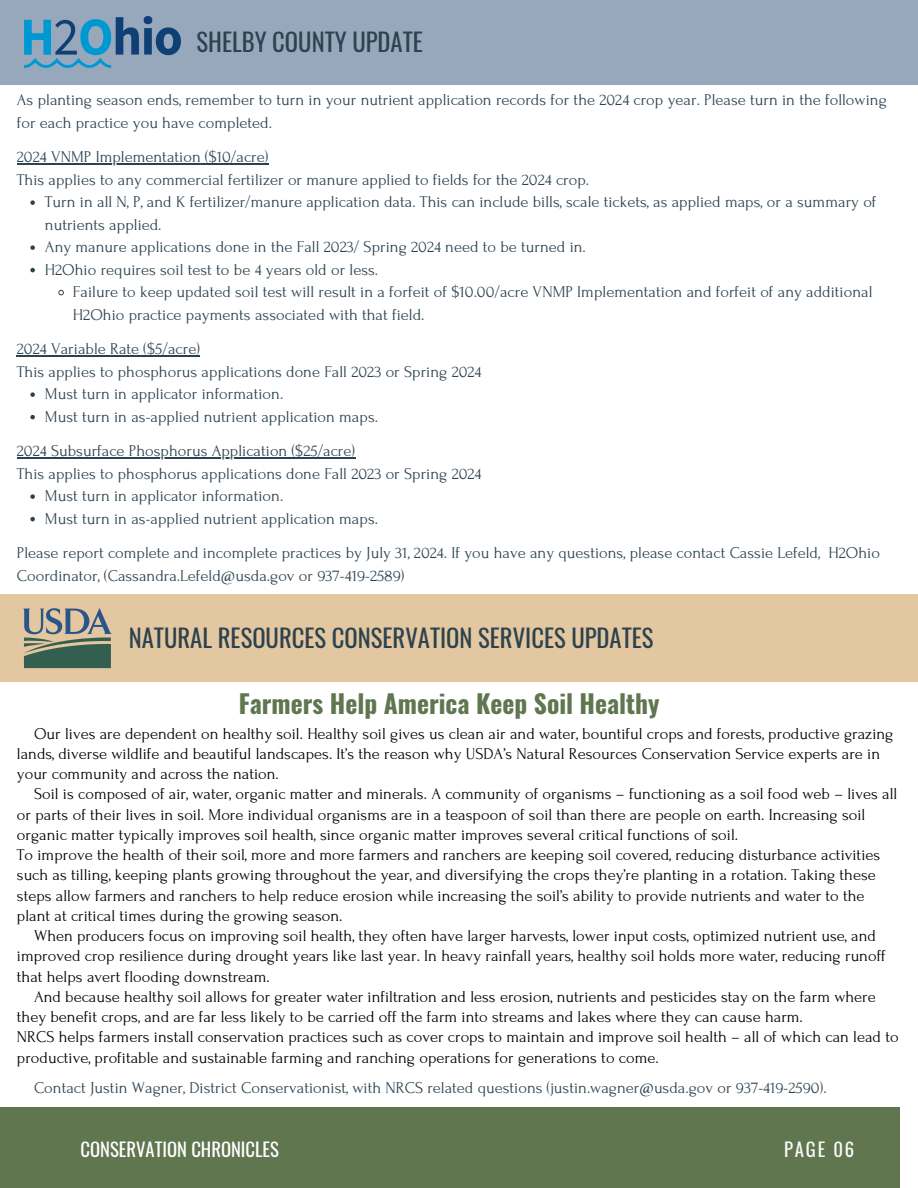
<style>
.page{position:relative;width:918px;height:1188px;background:#fff}
.page>*{position:absolute;margin:0;border:0;box-sizing:border-box;transform-origin:0 0}
.t1{font:700 25.5px "Oswald";color:#5f764f}
.t2{font:24.6px "Oswald";color:#2c424f}
.t3{font:18.75px "Oswald";letter-spacing:.1em;color:#fafafa}
.t4{font:18.6px "Oswald";color:#fff}
.t5{font:16.5px/20.2px "Forum";color:#000}
.t6{font:16.5px/22.5px "Forum";color:#2c424f}
</style>
<div class="page">
<div style="left:0;top:1107px;width:900px;height:81px;background:#5f764f"></div>
<div style="left:0;top:594px;width:918px;height:87px;background:#e2c7a0"></div>
<img style="left:17px;top:608px;width:101px;height:74px">
<div style="left:0;top:0;width:918px;height:84px;background:#97a8bc"></div>
<img style="left:24px;top:17px;width:157px;height:50px">
<hr style="left:17px;top:164px;width:251px;height:1px;background:#2c424f">
<svg style="left:30px;top:200px;width:5px;height:5px"></svg>
<svg style="left:30px;top:245px;width:5px;height:5px"></svg>
<svg style="left:30px;top:268px;width:5px;height:4px"></svg>
<svg style="left:58px;top:289px;width:6px;height:7px"></svg>
<hr style="left:17px;top:356px;width:183px;height:1px;background:#2c424f">
<svg style="left:30px;top:392px;width:5px;height:5px"></svg>
<svg style="left:30px;top:415px;width:5px;height:4px"></svg>
<hr style="left:17px;top:458px;width:338px;height:1px;background:#2c424f">
<svg style="left:30px;top:494px;width:5px;height:5px"></svg>
<svg style="left:30px;top:517px;width:5px;height:4px"></svg>
<p class="t2" style="left:197px;top:22px;width:228px">SHELBY COUNTY UPDATE</p>
<p class="t6" style="left:17px;top:89px;width:871px">As planting season ends, remember to turn in your nutrient application records for the 2024 crop year. Please turn in the following for each practice you have completed.</p>
<p class="t6" style="left:17px;top:146px;width:253px">2024 VNMP Implementation ($10/acre)</p>
<p class="t6" style="left:17px;top:168px;width:574px">This applies to any commercial fertilizer or manure applied to fields for the 2024 crop.</p>
<p class="t6" style="left:45px;top:191px;width:833px">Turn in all N, P, and K fertilizer/manure application data. This can include bills, scale tickets, as applied maps, or a summary of nutrients applied.</p>
<p class="t6" style="left:45px;top:236px;width:542px">Any manure applications done in the Fall 2023/ Spring 2024 need to be turned in.</p>
<h1 class="t6" style="left:45px;top:258px;width:335px">H2Ohio requires soil test to be 4 years old or less.</h1>
<h2 class="t6" style="left:73px;top:281px;width:801px">Failure to keep updated soil test will result in a forfeit of $10.00/acre VNMP Implementation and forfeit of any additional<br>H2Ohio practice payments associated with that field.</h2>
<p class="t6" style="left:17px;top:338px;width:185px">2024 Variable Rate ($5/acre)</p>
<p class="t6" style="left:17px;top:360px;width:466px">This applies to phosphorus applications done Fall 2023 or Spring 2024</p>
<p class="t6" style="left:45px;top:383px;width:240px">Must turn in applicator information.</p>
<p class="t6" style="left:45px;top:405px;width:335px">Must turn in as-applied nutrient application maps.</p>
<p class="t6" style="left:17px;top:440px;width:340px">2024 Subsurface Phosphorus Application ($25/acre)</p>
<p class="t6" style="left:17px;top:462px;width:466px">This applies to phosphorus applications done Fall 2023 or Spring 2024</p>
<p class="t6" style="left:45px;top:485px;width:240px">Must turn in applicator information.</p>
<h3 class="t6" style="left:45px;top:507px;width:335px">Must turn in as-applied nutrient application maps.</h3>
<h3 class="t6" style="left:17px;top:542px;width:865px">Please report complete and incomplete practices by July 31, 2024. If you have any questions, please contact Cassie Lefeld, H2Ohio<br>Coordinator, (Cassandra.Lefeld@usda.gov or 937-419-2589)</h3>
<h1 class="t2" style="left:129px;top:619px;width:526px">NATURAL RESOURCES CONSERVATION SERVICES UPDATES</h1>
<p class="t1" style="left:239px;top:683px;width:422px">Farmers Help America Keep Soil Healthy</p>
<p class="t5" style="left:17px;top:723px;width:878px;text-indent:17px">Our lives are dependent on healthy soil. Healthy soil gives us clean air and water, bountiful crops and forests, productive grazing lands, diverse wildlife and beautiful landscapes. It’s the reason why USDA’s Natural Resources Conservation Service experts are in your community and across the nation.</p>
<p class="t5" style="left:17px;top:784px;width:882px;text-indent:17px">Soil is composed of air, water, organic matter and minerals. A community of organisms – functioning as a soil food web – lives all or parts of their lives in soil. More individual organisms are in a teaspoon of soil than there are people on earth. Increasing soil organic matter typically improves soil health, since organic matter improves several critical functions of soil.</p>
<p class="t5" style="left:17px;top:845px;width:865px">To improve the health of their soil, more and more farmers and ranchers are keeping soil covered, reducing disturbance activities such as tilling, keeping plants growing throughout the year, and diversifying the crops they’re planting in a rotation. Taking these steps allow farmers and ranchers to help reduce erosion while increasing the soil’s ability to provide nutrients and water to the plant at critical times during the growing season.</p>
<p class="t5" style="left:17px;top:926px;width:871px;text-indent:17px">When producers focus on improving soil health, they often have larger harvests, lower input costs, optimized nutrient use, and improved crop resilience during drought years like last year. In heavy rainfall years, healthy soil holds more water, reducing runoff that helps avert flooding downstream.</p>
<p class="t5" style="left:17px;top:987px;width:860px;text-indent:17px">And because healthy soil allows for greater water infiltration and less erosion, nutrients and pesticides stay on the farm where they benefit crops, and are far less likely to be carried off the farm into streams and lakes where they can cause harm.</p>
<p class="t5" style="left:17px;top:1027px;width:883px">NRCS helps farmers install conservation practices such as cover crops to maintain and improve soil health – all of which can lead to productive, profitable and sustainable farming and ranching operations for generations to come.</p>
<p class="t6" style="left:34px;top:1077px;width:794px">Contact Justin Wagner, District Conservationist, with NRCS related questions (justin.wagner@usda.gov or 937-419-2590).</p>
<p class="t4" style="left:81px;top:1135px;width:200px">CONSERVATION CHRONICLES</p>
<p class="t3" style="left:784px;top:1135px;width:72px">PAGE 06</p>
</div>
